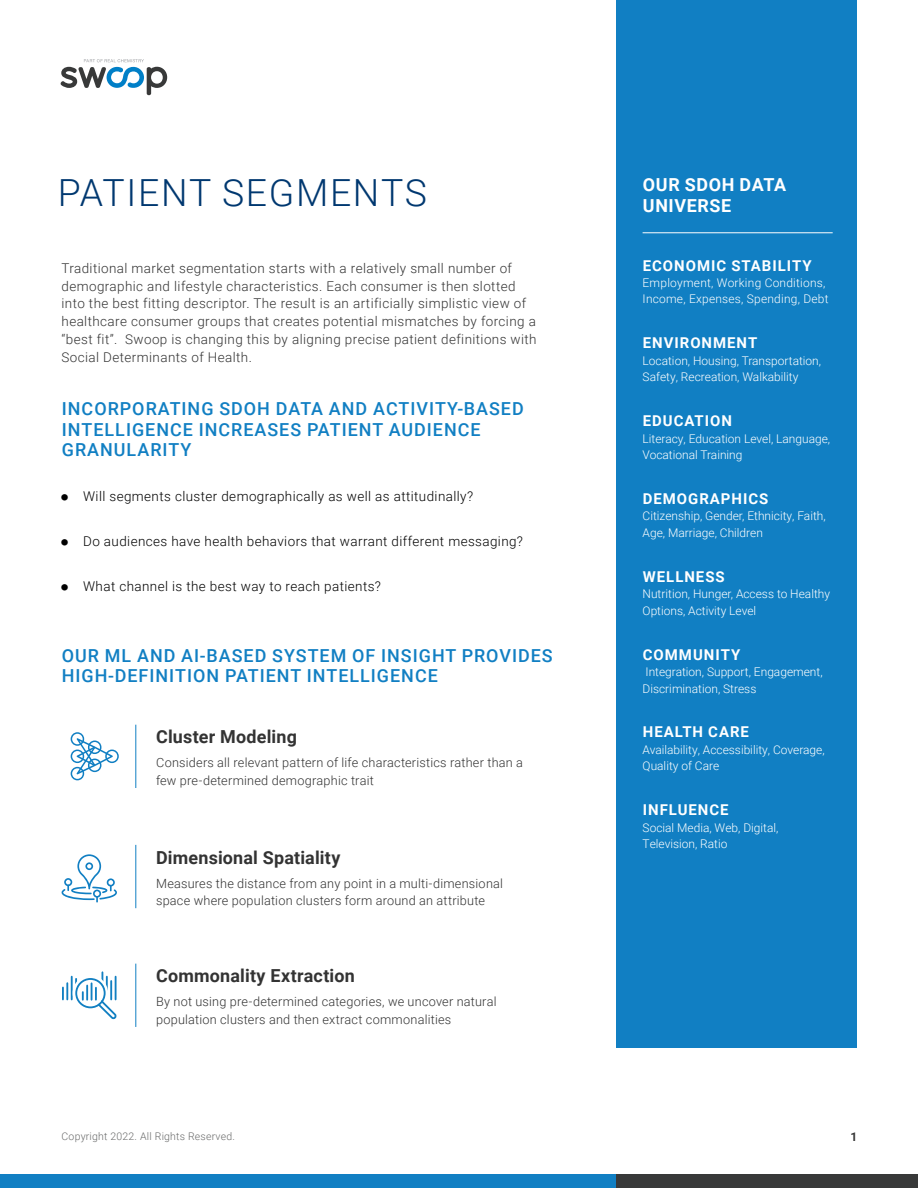
<style>
.page{position:relative;width:918px;height:1188px;background:#fff}
.page>*{position:absolute;margin:0;border:0;box-sizing:border-box;transform-origin:0 0}
.t1{font:300 37.35px "Roboto";letter-spacing:.045em;color:#003870}
.t2{font:500 18px/21px "Roboto";letter-spacing:.055em;color:#117fc3}
.t3{font:700 18px "Roboto";letter-spacing:.01em;color:#333}
.t4{font:700 18px/21px "Roboto";letter-spacing:.035em;color:#fff}
.t5{font:700 15px "Roboto";letter-spacing:.065em;color:#fff}
.t6{font:300 13.5px/18px "Roboto";letter-spacing:.03em;color:#333}
.t7{font:300 13.5px "Roboto";letter-spacing:.03em;color:#000}
.t8{font:300 12.75px/17.2px "Roboto";letter-spacing:.015em;color:#333}
.t9{font:300 12px/16.5px "Roboto";color:#fff}
.t10{font:300 12px/16.5px "Roboto";letter-spacing:.02em;color:#fff}
.t11{font:700 12px "Roboto";color:#383939}
.t12{font:300 10.5px "Roboto";letter-spacing:.02em;color:#6a6b6b}
</style>
<div class="page">
<svg style="left:60px;top:59px;width:107px;height:36px"></svg>
<div style="left:617px;top:0;width:240px;height:1048px;background:#117fc3"></div>
<hr style="left:643px;top:232px;width:190px;height:1px;background:#fff">
<div style="left:0;top:1174px;width:635px;height:14px;background:#117fc3"></div>
<div style="left:617px;top:1174px;width:301px;height:14px;background:#383939"></div>
<hr style="left:135px;top:725px;width:1px;height:63px;background:#117fc3">
<svg style="left:71px;top:732px;width:48px;height:48px"></svg>
<hr style="left:135px;top:845px;width:1px;height:63px;background:#117fc3">
<svg style="left:62px;top:854px;width:55px;height:49px"></svg>
<hr style="left:135px;top:964px;width:1px;height:63px;background:#117fc3">
<hr style="left:71px;top:977px;width:2px;height:22px;background:#1280c2">
<svg style="left:62px;top:983px;width:6px;height:16px"></svg>
<svg style="left:75px;top:972px;width:42px;height:48px"></svg>
<h1 class="t1" style="left:58px;top:167px;width:371px">PATIENT SEGMENTS</h1>
<h2 class="t4" style="left:643px;top:174px;width:145px">OUR SDOH DATA<br>UNIVERSE</h2>
<p class="t6" style="left:62px;top:258px;width:477px">Traditional market segmentation starts with a relatively small number of demographic and lifestyle characteristics. Each consumer is then slotted into the best fitting descriptor. The result is an artificially simplistic view of healthcare consumer groups that creates potential mismatches by forcing a “best fit”. Swoop is changing this by aligning precise patient definitions with Social Determinants of Health.</p>
<h2 class="t2" style="left:62px;top:397px;width:463px">INCORPORATING SDOH DATA AND ACTIVITY-BASED<br>INTELLIGENCE INCREASES PATIENT AUDIENCE<br>GRANULARITY</h2>
<p class="t7" style="left:83px;top:487px;width:392px">Will segments cluster demographically as well as attitudinally?</p>
<p class="t7" style="left:83px;top:532px;width:441px">Do audiences have health behaviors that warrant different messaging?</p>
<p class="t7" style="left:83px;top:577px;width:299px">What channel is the best way to reach patients?</p>
<h2 class="t2" style="left:62px;top:644px;width:492px">OUR ML AND AI-BASED SYSTEM OF INSIGHT PROVIDES<br>HIGH-DEFINITION PATIENT INTELLIGENCE</h2>
<h2 class="t3" style="left:156px;top:724px;width:143px">Cluster Modeling</h2>
<p class="t8" style="left:156px;top:754px;width:368px">Considers all relevant pattern of life characteristics rather than a few pre-determined demographic trait</p>
<h2 class="t3" style="left:156px;top:845px;width:186px">Dimensional Spatiality</h2>
<p class="t8" style="left:156px;top:874px;width:348px">Measures the distance from any point in a multi-dimensional space where population clusters form around an attribute</p>
<h2 class="t3" style="left:156px;top:963px;width:200px">Commonality Extraction</h2>
<p class="t8" style="left:156px;top:993px;width:342px">By not using pre-determined categories, we uncover natural population clusters and then extract commonalities</p>
<p class="t5" style="left:643px;top:255px;width:170px">ECONOMIC STABILITY</p>
<p class="t10" style="left:643px;top:274px;width:188px">Employment, Working Conditions,<br>Income, Expenses, Spending, Debt</p>
<p class="t5" style="left:643px;top:333px;width:116px">ENVIRONMENT</p>
<p class="t9" style="left:643px;top:352px;width:180px">Location, Housing, Transportation,<br>Safety, Recreation, Walkability</p>
<p class="t5" style="left:643px;top:410px;width:91px">EDUCATION</p>
<p class="t9" style="left:643px;top:430px;width:189px">Literacy, Education Level, Language,<br>Vocational Training</p>
<p class="t5" style="left:643px;top:488px;width:127px">DEMOGRAPHICS</p>
<p class="t9" style="left:643px;top:507px;width:185px">Citizenship, Gender, Ethnicity, Faith,<br>Age, Marriage, Children</p>
<p class="t5" style="left:643px;top:566px;width:83px">WELLNESS</p>
<p class="t9" style="left:643px;top:585px;width:189px">Nutrition, Hunger, Access to Healthy<br>Options, Activity Level</p>
<p class="t5" style="left:643px;top:644px;width:99px">COMMUNITY</p>
<p class="t9" style="left:643px;top:663px;width:182px">Integration, Support, Engagement,<br>Discrimination, Stress</p>
<p class="t5" style="left:643px;top:722px;width:108px">HEALTH CARE</p>
<p class="t9" style="left:643px;top:741px;width:184px">Availability, Accessibility, Coverage,<br>Quality of Care</p>
<p class="t5" style="left:643px;top:799px;width:87px">INFLUENCE</p>
<p class="t9" style="left:643px;top:819px;width:137px">Social Media, Web, Digital,<br>Television, Ratio</p>
<p class="t12" style="left:62px;top:1129px;width:175px">Copyright 2022. All Rights Reserved.</p>
<p class="t11" style="left:850px;top:1128px;width:8px">1</p>
</div>
